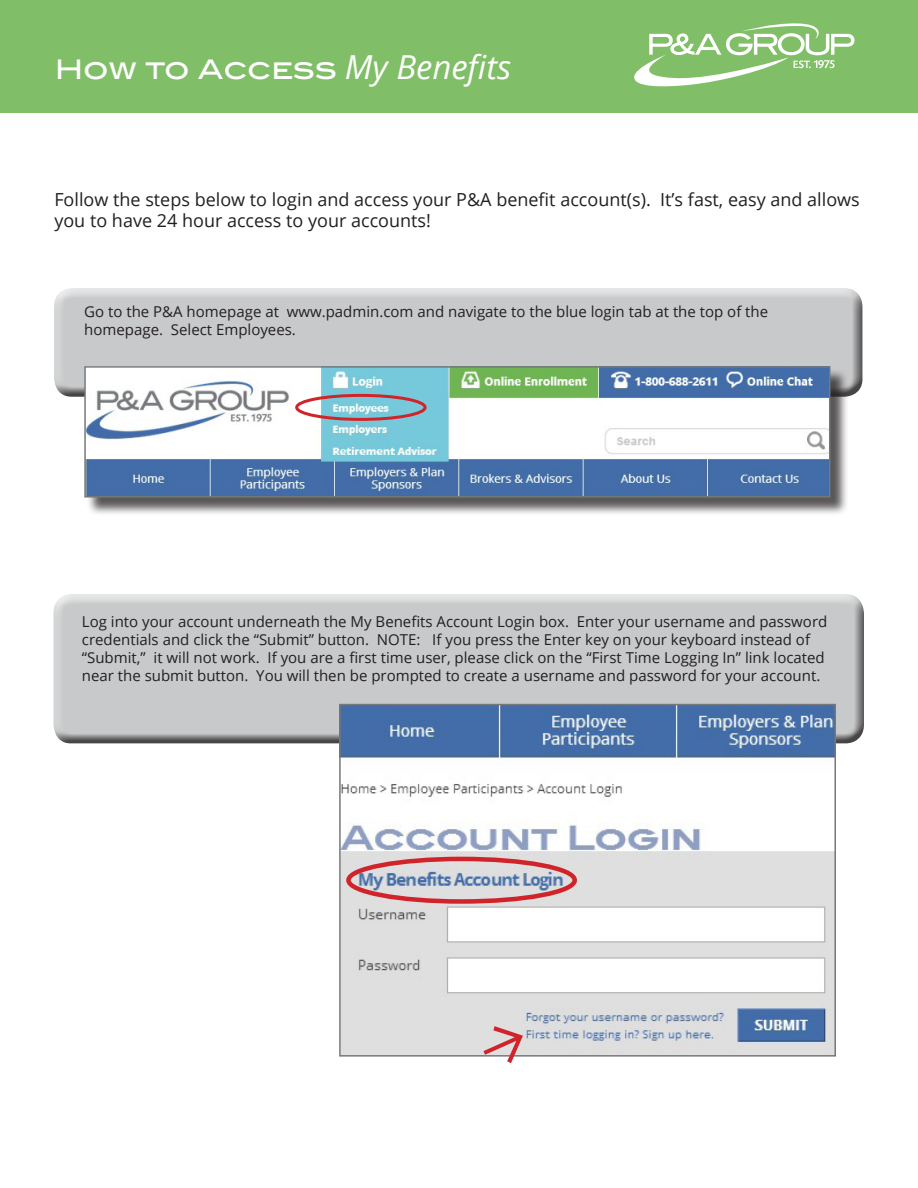
<style>
.page{position:relative;width:918px;height:1188px;background:#fff}
.page>*{position:absolute;margin:0;border:0;box-sizing:border-box;transform-origin:0 0}
.t1{font:27px "Blair ITC Std";letter-spacing:-.005em;color:#fff}
.t2{font:18px/21.6px "Open Sans";color:#231f20}
.t3{font:15px/18px "Open Sans";color:#231f20}
.s1{font-family:"Open Sans";font-style:italic;font-size:33px}
</style>
<div class="page">
<div style="left:53px;top:287px;width:810px;height:99px;background:#e5e5e6"></div>
<div style="left:53px;top:291px;width:810px;height:107px;background:#231f20;opacity:.75"></div>
<div style="left:0;top:0;width:918px;height:112px;background:#80bf67"></div>
<svg style="left:634px;top:23px;width:220px;height:63px"></svg>
<div style="left:87px;top:368px;width:762px;height:148px;background:#231f20;opacity:.75"></div>
<img style="left:87px;top:369px;width:740px;height:126px">
<div style="left:84px;top:366px;width:746px;height:132px;border:2px solid #75787b"></div>
<div style="left:295px;top:394px;width:132px;height:27px;border:3px solid #d1232a;border-radius:50%"></div>
<div style="left:53px;top:593px;width:811px;height:140px;background:#e5e6e6"></div>
<div style="left:53px;top:597px;width:811px;height:148px;background:#231f20;opacity:.75"></div>
<img style="left:342px;top:707px;width:491px;height:347px">
<div style="left:339px;top:704px;width:497px;height:353px;border:2px solid #75787b"></div>
<div style="left:346px;top:857px;width:231px;height:47px;border:4px solid #d1232a;border-radius:50%"></div>
<svg style="left:476px;top:1017px;width:55px;height:40px;background:#d9dada"></svg>
<h1 class="t1" style="left:55px;top:53px;width:458px">How to Access <span class="s1">My Benefits</span></h1>
<p class="t2" style="left:54px;top:188px;width:807px">Follow the steps below to login and access your P&amp;A benefit account(s). It’s fast, easy and allows you to have 24 hour access to your accounts!</p>
<p class="t3" style="left:84px;top:302px;width:685px">Go to the P&amp;A homepage at www.padmin.com and navigate to the blue login tab at the top of the homepage. Select Employees.</p>
<p class="t3" style="left:82px;top:612px;width:747px">Log into your account underneath the My Benefits Account Login box. Enter your username and password credentials and click the “Submit” button. NOTE: If you press the Enter key on your keyboard instead of “Submit,” it will not work. If you are a first time user, please click on the “First Time Logging In” link located near the submit button. You will then be prompted to create a username and password for your account.</p>
</div>
